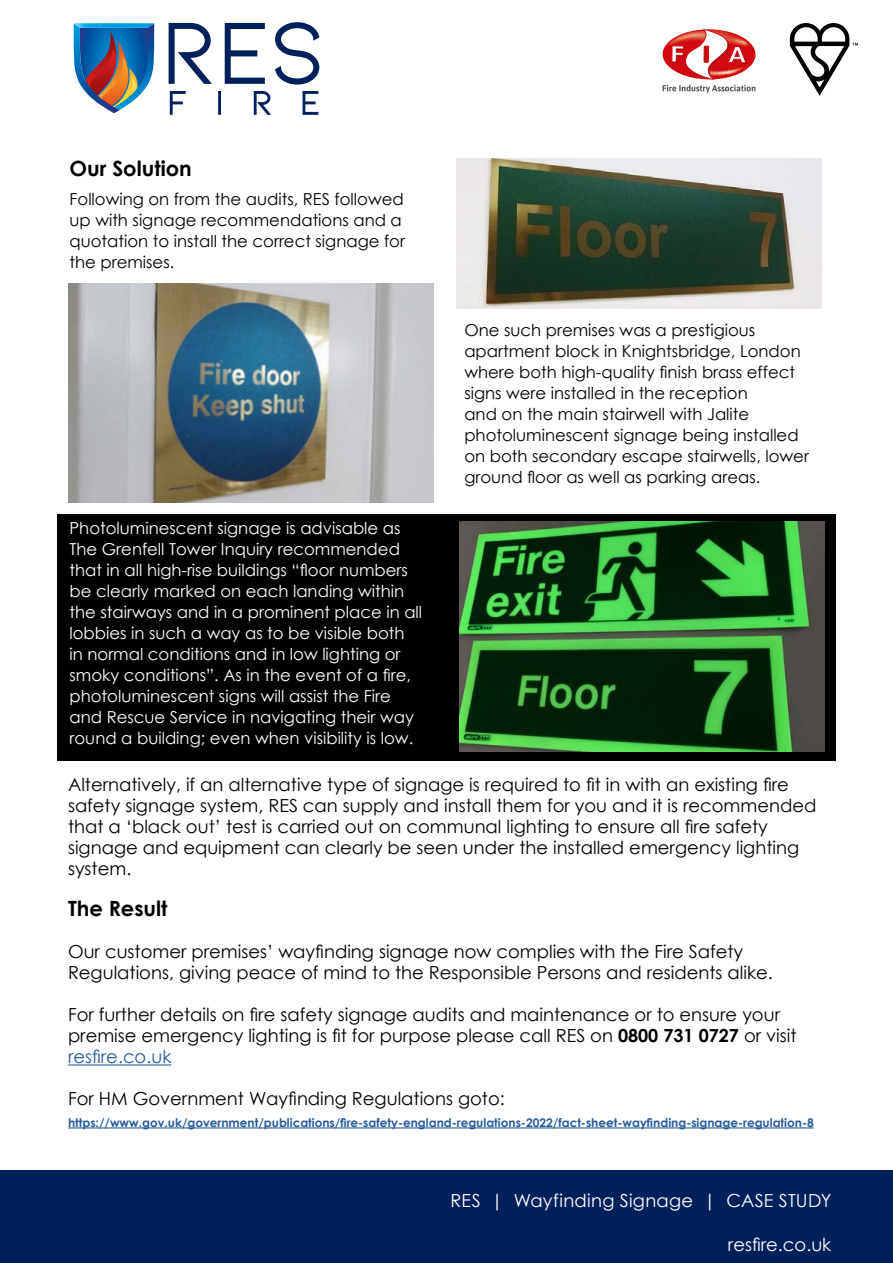
<style>
.page{position:relative;width:893px;height:1263px;background:#fff}
.page>*{position:absolute;margin:0;border:0;box-sizing:border-box;transform-origin:0 0}
.t1{font:700 21px "Century Gothic";color:#000}
.t2{font:18px/21px "Century Gothic";color:#000}
.t3{font:18px "Century Gothic";letter-spacing:.01em;color:#fff}
.t4{font:16.5px/21px "Century Gothic";color:#fff}
.t5{font:16.5px/21px "Century Gothic";color:#000}
.t6{font:700 12px "Century Gothic";color:#275b9b}
.s1{font-weight:700}
.s2{color:#275b9b}
</style>
<div class="page">
<div style="left:57px;top:514px;width:779px;height:247px;background:#000"></div>
<div style="left:0;top:1171px;width:893px;height:92px;background:#00205c"></div>
<img style="left:69px;top:284px;width:365px;height:219px">
<svg style="left:169px;top:23px;width:43px;height:61px"></svg>
<svg style="left:225px;top:23px;width:40px;height:61px"></svg>
<svg style="left:275px;top:22px;width:44px;height:63px"></svg>
<svg style="left:170px;top:91px;width:16px;height:24px"></svg>
<hr style="left:218px;top:91px;width:3px;height:24px;background:#00205c">
<svg style="left:254px;top:91px;width:17px;height:24px"></svg>
<svg style="left:303px;top:91px;width:15px;height:24px"></svg>
<img style="left:73px;top:23px;width:82px;height:90px">
<img style="left:74px;top:23px;width:29px;height:5px">
<img style="left:456px;top:158px;width:365px;height:150px">
<img style="left:460px;top:522px;width:365px;height:230px">
<hr style="left:68px;top:1064px;width:103px;height:1px;background:#275b9b">
<hr style="left:68px;top:1127px;width:746px;height:1px;background:#275b9b">
<svg style="left:663px;top:29px;width:92px;height:64px"></svg>
<svg style="left:790px;top:23px;width:68px;height:73px"></svg>
<p class="t1" style="left:70px;top:152px;width:124px">Our Solution</p>
<p class="t5" style="left:70px;top:189px;width:337px">Following on from the audits, RES followed up with signage recommendations and a quotation to install the correct signage for the premises.</p>
<p class="t4" style="left:70px;top:517px;width:354px">Photoluminescent signage is advisable as The Grenfell Tower Inquiry recommended that in all high-rise buildings “floor numbers be clearly marked on each landing within the stairways and in a prominent place in all lobbies in such a way as to be visible both<br>in normal conditions and in low lighting or smoky conditions”. As in the event of a fire, photoluminescent signs will assist the Fire and Rescue Service in navigating their way round a building; even when visibility is low.</p>
<p class="t5" style="left:464px;top:319px;width:346px">One such premises was a prestigious apartment block in Knightsbridge, London where both high-quality finish brass effect signs were installed in the reception<br>and on the main stairwell with Jalite photoluminescent signage being installed on both secondary escape stairwells, lower ground floor as well as parking areas.</p>
<p class="t2" style="left:68px;top:774px;width:750px">Alternatively, if an alternative type of signage is required to fit in with an existing fire safety signage system, RES can supply and install them for you and it is recommended that a ‘black out’ test is carried out on communal lighting to ensure all fire safety signage and equipment can clearly be seen under the installed emergency lighting system.</p>
<p class="t1" style="left:68px;top:893px;width:101px">The Result</p>
<p class="t2" style="left:68px;top:941px;width:706px">Our customer premises’ wayfinding signage now complies with the Fire Safety<br>Regulations, giving peace of mind to the Responsible Persons and residents alike.</p>
<p class="t2" style="left:68px;top:1004px;width:730px">For further details on fire safety signage audits and maintenance or to ensure your premise emergency lighting is fit for purpose please call RES on <span class="s1">0800 731 0727</span> or visit <span class="s2">resfire.co.uk</span></p>
<p class="t2" style="left:68px;top:1088px;width:438px">For HM Government Wayfinding Regulations goto:</p>
<p class="t6" style="left:68px;top:1113px;width:747px">https://www.gov.uk/government/publications/fire-safety-england-regulations-2022/fact-sheet-wayfinding-signage-regulation-8</p>
<p class="t3" style="left:450px;top:1188px;width:382px">RES | Wayfinding Signage | CASE STUDY</p>
<p class="t3" style="left:728px;top:1231px;width:105px">resfire.co.uk</p>
</div>
